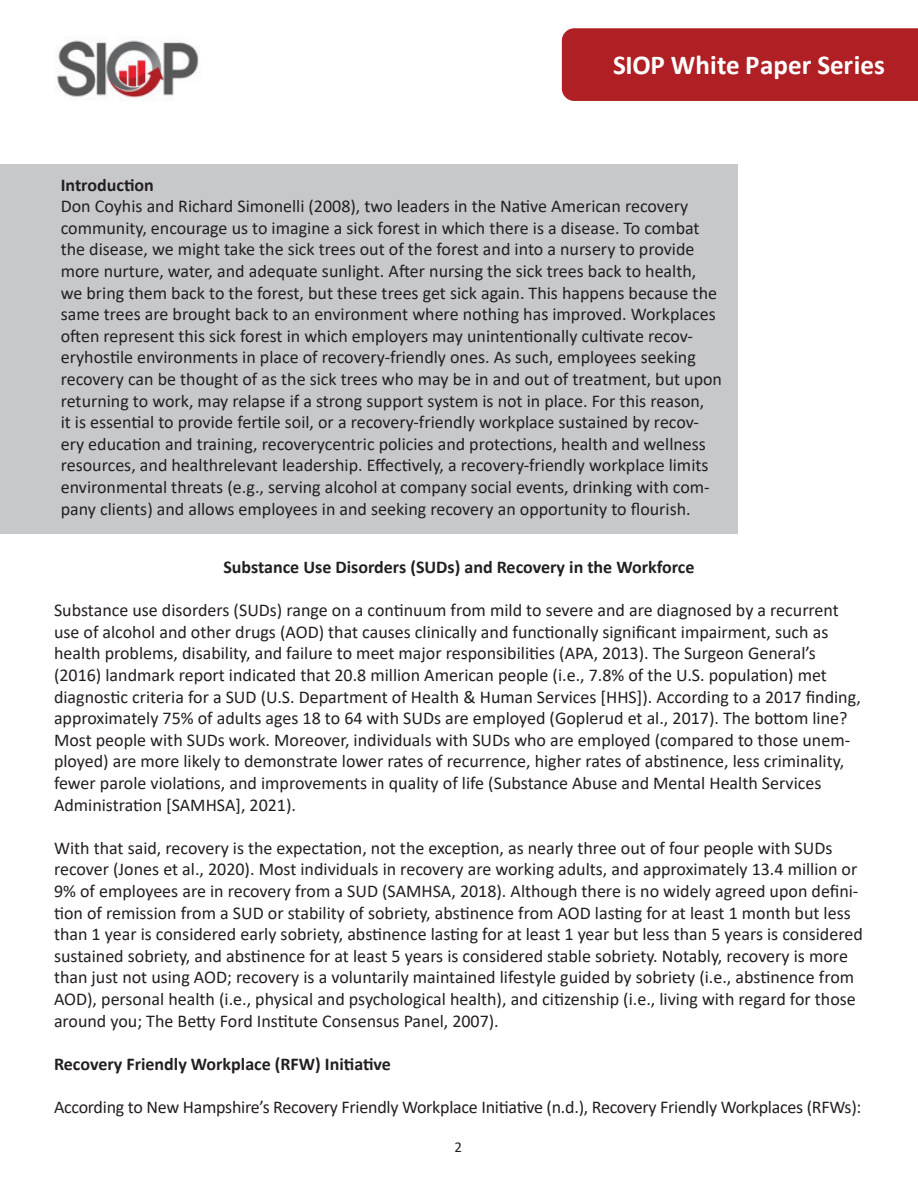
<style>
.page{position:relative;width:918px;height:1188px;background:#fff}
.page>*{position:absolute;margin:0;border:0;box-sizing:border-box;transform-origin:0 0}
.t1{font:700 27.45px "Calibri";color:#fff}
.t2{font:18px/21.6px "Calibri";color:#231f20}
.t3{font:700 18px "Calibri";color:#231f20}
.t4{font:15px "Calibri";color:#231f20}
</style>
<div class="page">
<div style="left:562px;top:28px;width:356px;height:73px;background:#af1f23"></div>
<svg style="left:56px;top:40px;width:143px;height:59px"></svg>
<div style="left:0;top:164px;width:738px;height:370px;background:#c7c8ca"></div>
<h1 class="t1" style="left:613px;top:45px;width:273px">SIOP White Paper Series</h1>
<p class="t3" style="left:61px;top:172px;width:95px">Introduction</p>
<p class="t2" style="left:61px;top:195px;width:663px">Don Coyhis and Richard Simonelli (2008), two leaders in the Native American recovery community, encourage us to imagine a sick forest in which there is a disease. To combat the disease, we might take the sick trees out of the forest and into a nursery to provide more nurture, water, and adequate sunlight. After nursing the sick trees back to health, we bring them back to the forest, but these trees get sick again. This happens because the same trees are brought back to an environment where nothing has improved. Workplaces often represent this sick forest in which employers may unintentionally cultivate recov&shy;eryhostile environments in place of recovery-friendly ones. As such, employees seeking recovery can be thought of as the sick trees who may be in and out of treatment, but upon returning to work, may relapse if a strong support system is not in place. For this reason,<br>it is essential to provide fertile soil, or a recovery-friendly workplace sustained by recov&shy;ery education and training, recoverycentric policies and protections, health and wellness resources, and healthrelevant leadership. Effectively, a recovery-friendly workplace limits environmental threats (e.g., serving alcohol at company social events, drinking with com&shy;pany clients) and allows employees in and seeking recovery an opportunity to flourish.</p>
<p class="t3" style="left:223px;top:554px;width:473px">Substance Use Disorders (SUDs) and Recovery in the Workforce</p>
<p class="t2" style="left:54px;top:599px;width:808px">Substance use disorders (SUDs) range on a continuum from mild to severe and are diagnosed by a recurrent use of alcohol and other drugs (AOD) that causes clinically and functionally significant impairment, such as health problems, disability, and failure to meet major responsibilities (APA, 2013). The Surgeon General’s (2016) landmark report indicated that 20.8 million American people (i.e., 7.8% of the U.S. population) met diagnostic criteria for a SUD (U.S. Department of Health &amp; Human Services [HHS]). According to a 2017 finding, approximately 75% of adults ages 18 to 64 with SUDs are employed (Goplerud et al., 2017). The bottom line?<br>Most people with SUDs work. Moreover, individuals with SUDs who are employed (compared to those unem&shy;ployed) are more likely to demonstrate lower rates of recurrence, higher rates of abstinence, less criminality, fewer parole violations, and improvements in quality of life (Substance Abuse and Mental Health Services Administration [SAMHSA], 2021).</p>
<p class="t2" style="left:54px;top:837px;width:810px">With that said, recovery is the expectation, not the exception, as nearly three out of four people with SUDs recover (Jones et al., 2020). Most individuals in recovery are working adults, and approximately 13.4 million or 9% of employees are in recovery from a SUD (SAMHSA, 2018). Although there is no widely agreed upon defini&shy;tion of remission from a SUD or stability of sobriety, abstinence from AOD lasting for at least 1 month but less than 1 year is considered early sobriety, abstinence lasting for at least 1 year but less than 5 years is considered sustained sobriety, and abstinence for at least 5 years is considered stable sobriety. Notably, recovery is more than just not using AOD; recovery is a voluntarily maintained lifestyle guided by sobriety (i.e., abstinence from AOD), personal health (i.e., physical and psychological health), and citizenship (i.e., living with regard for those around you; The Betty Ford Institute Consensus Panel, 2007).</p>
<p class="t3" style="left:54px;top:1051px;width:338px">Recovery Friendly Workplace (RFW) Initiative</p>
<p class="t2" style="left:54px;top:1096px;width:809px">According to New Hampshire’s Recovery Friendly Workplace Initiative (n.d.), Recovery Friendly Workplaces (RFWs):</p>
<p class="t4" style="left:454px;top:1136px;width:9px">2</p>
</div>
